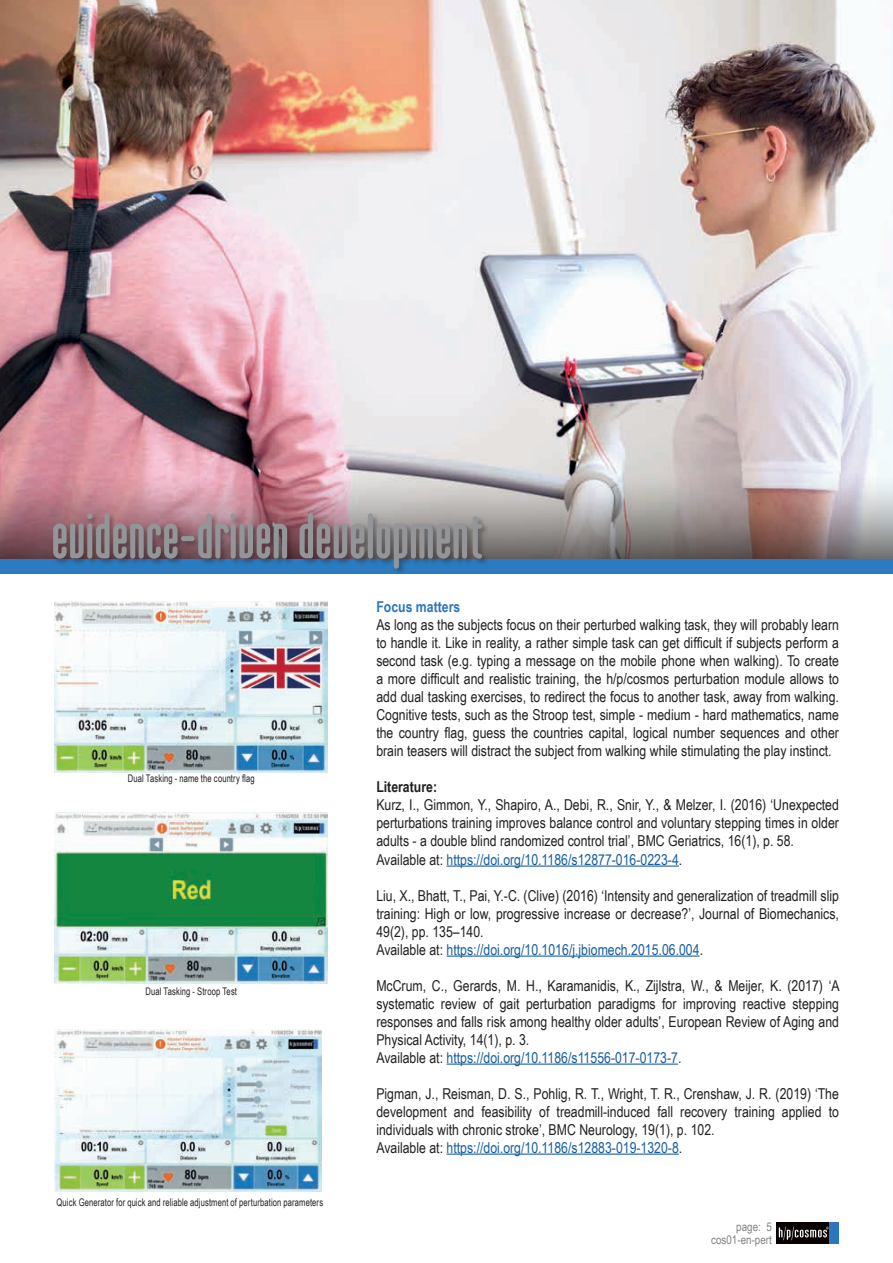
<style>
.page{position:relative;width:893px;height:1263px;background:#fff}
.page>*{position:absolute;margin:0;border:0;box-sizing:border-box;transform-origin:0 0}
.t1{font:57px "Marten Pro";color:#939598}
.t2{font:15px/18px "Arial Narrow";color:#231f20}
.t3{font:700 15px "Arial Narrow";color:#2e76bc}
.t4{font:700 15px "Arial Narrow";color:#231f20}
.t5{font:12px/12.5px "Arial Narrow";color:#808285;text-align:right}
.t6{font:10.5px "Arial Narrow";letter-spacing:.015em;color:#231f20;scale:.88 1}
.s1{color:#175d9e}
</style>
<div class="page">
<div style="left:776px;top:1222px;width:53px;height:22px;background:#080302"></div>
<div style="left:829px;top:1222px;width:10px;height:22px;background:#2e76bc"></div>
<svg style="left:779px;top:1227px;width:50px;height:13px"></svg>
<hr style="left:447px;top:865px;width:232px;height:2px;background:#175d9e">
<hr style="left:447px;top:955px;width:253px;height:2px;background:#175d9e">
<hr style="left:447px;top:1063px;width:231px;height:2px;background:#175d9e">
<hr style="left:447px;top:1153px;width:232px;height:2px;background:#175d9e">
<img style="left:45px;top:0;width:848px;height:463px">
<img style="left:0;top:463px;width:893px;height:96px">
<div style="left:0;top:559px;width:893px;height:15px;background:#2c7abf"></div>
<img style="left:54px;top:601px;width:274px;height:171px">
<img style="left:54px;top:813px;width:273px;height:170px">
<img style="left:0;top:0;width:45px;height:543px">
<img style="left:54px;top:1030px;width:268px;height:161px">
<div style="left:51px;top:512px;width:438px;height:64px;background:#231f20;opacity:.4"></div>
<h1 class="t1" style="left:51px;top:496px;width:432px">evidence-driven development</h1>
<p class="t6" style="left:128px;top:770px;width:146px">Dual Tasking - name the country flag</p>
<p class="t6" style="left:145px;top:983px;width:106px">Dual Tasking - Stroop Test</p>
<p class="t6" style="left:57px;top:1195px;width:305px">Quick Generator for quick and reliable adjustment of perturbation parameters</p>
<p class="t3" style="left:376px;top:596px;width:86px">Focus matters</p>
<p class="t2" style="left:376px;top:616px;width:464px;text-align:justify">As long as the subjects focus on their perturbed walking task, they will probably learn to handle it. Like in reality, a rather simple task can get difficult if subjects perform a second task (e.g. typing a message on the mobile phone when walking). To create a more difficult and realistic training, the h/p/cosmos perturbation module allows to add dual tasking exercises, to redirect the focus to another task, away from walking.<br>Cognitive tests, such as the Stroop test, simple - medium - hard mathematics, name the country flag, guess the countries capital, logical number sequences and other brain teasers will distract the subject from walking while stimulating the play instinct.</p>
<p class="t4" style="left:376px;top:776px;width:62px">Literature:</p>
<p class="t2" style="left:376px;top:796px;width:464px">Kurz, I., Gimmon, Y., Shapiro, A., Debi, R., Snir, Y., &amp; Melzer, I. (2016) ‘Unexpected perturbations training improves balance control and voluntary stepping times in older adults - a double blind randomized control trial’, BMC Geriatrics, 16(1), p. 58.<br>Available at: <span class="s1">https://doi.org/10.1186/s12877-016-0223-4</span>.</p>
<p class="t2" style="left:376px;top:886px;width:464px">Liu, X., Bhatt, T., Pai, Y.-C. (Clive) (2016) ‘Intensity and generalization of treadmill slip training: High or low, progressive increase or decrease?’, Journal of Biomechanics, 49(2), pp. 135–140.<br>Available at: <span class="s1">https://doi.org/10.1016/j.jbiomech.2015.06.004</span>.</p>
<p class="t2" style="left:376px;top:976px;width:465px">McCrum, C., Gerards, M. H., Karamanidis, K., Zijlstra, W., &amp; Meijer, K. (2017) ‘A systematic review of gait perturbation paradigms for improving reactive stepping responses and falls risk among healthy older adults’, European Review of Aging and Physical Activity, 14(1), p. 3.<br>Available at: <span class="s1">https://doi.org/10.1186/s11556-017-0173-7</span>.</p>
<p class="t2" style="left:376px;top:1084px;width:464px">Pigman, J., Reisman, D. S., Pohlig, R. T., Wright, T. R., Crenshaw, J. R. (2019) ‘The development and feasibility of treadmill-induced fall recovery training applied to individuals with chronic stroke’, BMC Neurology, 19(1), p. 102.<br>Available at: <span class="s1">https://doi.org/10.1186/s12883-019-1320-8</span>.</p>
<p class="t5" style="left:711px;top:1220px;width:62px">page: 5 cos01-en-pert</p>
</div>
